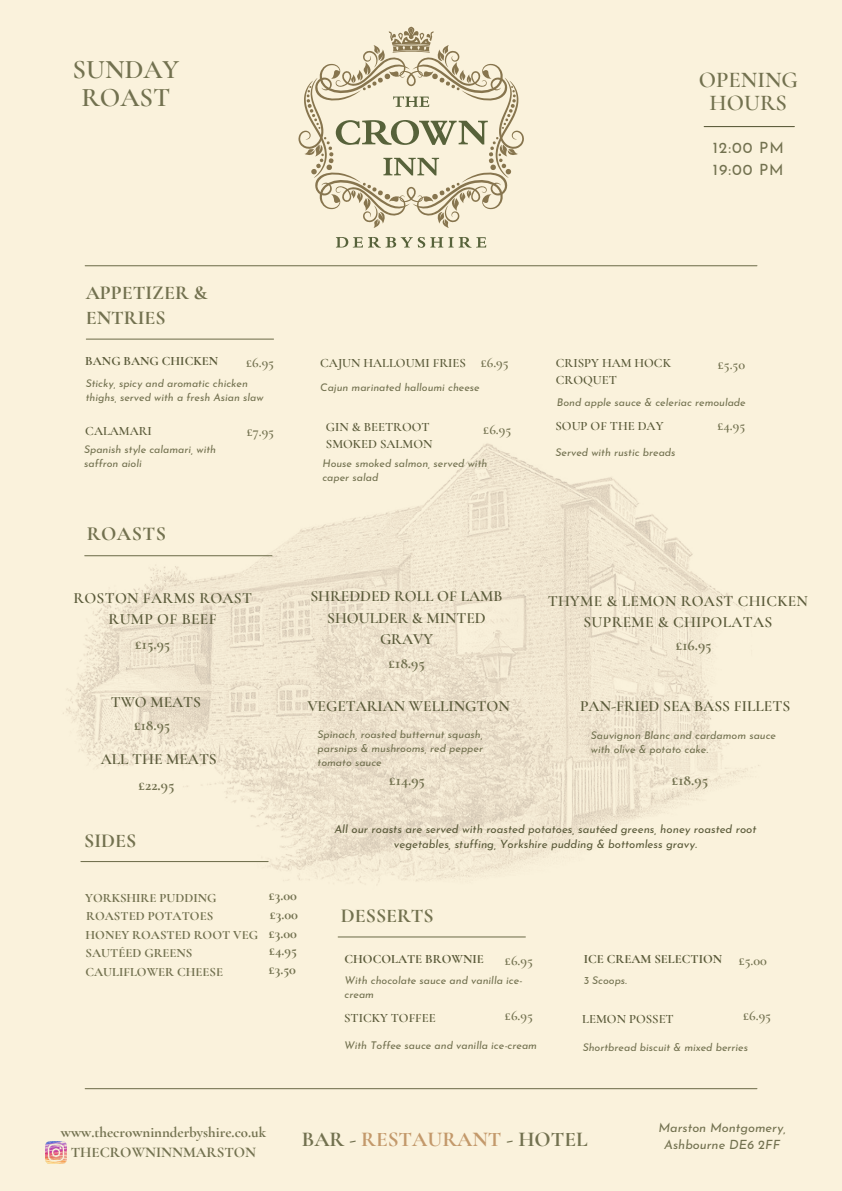
<style>
.page{position:relative;width:842px;height:1191px;background:#fff}
.page>*{position:absolute;margin:0;border:0;box-sizing:border-box;transform-origin:0 0}
.t1{font:600 26.9px/27.6px "Cormorant Garamond";color:#72714f;text-align:center}
.t2{font:600 22.6px/23.3px "Cormorant Garamond";color:#72714f;text-align:center}
.t3{font:700 21.2px "Cormorant Garamond";color:#72714f}
.t4{font:700 20px "Cormorant Garamond";letter-spacing:.02em;color:#72714f}
.t5{font:700 19.8px/24.4px "Cormorant Garamond";color:#72714f}
.t6{font:600 15.5px/21.2px "Cormorant Garamond";color:#595938;text-align:center}
.t7{font:600 15.5px/21.2px "Cormorant Garamond";letter-spacing:.02em;color:#595938;text-align:center}
.t8{font:700 15.5px "Cormorant Garamond";color:#72714f}
.t9{font:15.5px/21.2px "Josefin Sans";letter-spacing:.06em;color:#72714f}
.t10{font:700 14.8px/20.1px "Cormorant Garamond";color:#72714f;text-align:center}
.t11{font:600 14.1px "Cormorant Garamond";color:#72714f}
.t12{font:700 14.1px/16.6px "Cormorant Garamond";color:#72714f}
.t13{font:600 12.7px/17px "Cormorant Garamond";color:#595938}
.t14{font:700 12.7px/18.5px "Cormorant Garamond";color:#72714f}
.t15{font:700 12.7px "Cormorant Garamond";color:#595938}
.t16{font:italic 12.7px/16.8px "Josefin Sans";color:#72714f;text-align:center}
.t17{font:italic 11.3px/15.1px "Josefin Sans";color:#595938;text-align:center}
.t18{font:italic 10.6px/14.1px "Josefin Sans";color:#72714f}
.s1{color:#c3996b}
</style>
<div class="page">
<img style="left:0;top:0;width:842px;height:1191px">
<hr style="left:85px;top:265px;width:672px;height:1px;background:#72714f">
<hr style="left:81px;top:861px;width:187px;height:1px;background:#72714f">
<hr style="left:704px;top:126px;width:90px;height:1px;background:#595938">
<hr style="left:85px;top:1088px;width:672px;height:1px;background:#72714f">
<hr style="left:86px;top:338px;width:188px;height:2px;background:#72714f">
<hr style="left:85px;top:555px;width:187px;height:1px;background:#72714f">
<hr style="left:338px;top:936px;width:187px;height:1px;background:#72714f">
<img style="left:46px;top:1141px;width:21px;height:22px">
<svg style="left:298px;top:27px;width:226px;height:201px;background:#e2dac1"></svg>
<svg style="left:336px;top:237px;width:150px;height:11px;background:#c9c6ab"></svg>
<p class="t1" style="left:73px;top:55px;width:108px">SUNDAY<br>ROAST</p>
<p class="t5" style="left:86px;top:280px;width:123px">APPETIZER &amp;<br>ENTRIES</p>
<p class="t15" style="left:85px;top:353px;width:134px">BANG BANG CHICKEN</p>
<p class="t11" style="left:246px;top:354px;width:29px">£6.95</p>
<p class="t11" style="left:481px;top:354px;width:29px">£6.95</p>
<p class="t13" style="left:320px;top:354px;width:147px">CAJUN HALLOUMI FRIES</p>
<p class="t18" style="left:320px;top:379px;width:161px">Cajun marinated halloumi cheese</p>
<p class="t13" style="left:326px;top:418px;width:108px">GIN &amp; BEETROOT<br>SMOKED SALMON</p>
<p class="t18" style="left:86px;top:375px;width:179px">Sticky, spicy and aromatic chicken thighs, served with a fresh Asian slaw</p>
<p class="t13" style="left:85px;top:422px;width:68px">CALAMARI</p>
<p class="t11" style="left:247px;top:423px;width:29px">£7.95</p>
<p class="t11" style="left:483px;top:420px;width:29px">£6.95</p>
<p class="t18" style="left:84px;top:441px;width:133px">Spanish style calamari, with saffron aioli</p>
<p class="t18" style="left:322px;top:455px;width:166px">House smoked salmon, served with caper salad</p>
<p class="t4" style="left:87px;top:521px;width:81px">ROASTS</p>
<p class="t2" style="left:699px;top:68px;width:101px">OPENING<br>HOURS</p>
<p class="t9" style="left:713px;top:136px;width:72px">12:00 PM<br>19:00 PM</p>
<p class="t13" style="left:556px;top:354px;width:117px">CRISPY HAM HOCK<br>CROQUET</p>
<p class="t11" style="left:718px;top:356px;width:29px">£5.50</p>
<p class="t18" style="left:557px;top:394px;width:190px">Bond apple sauce &amp; celeriac remoulade</p>
<p class="t13" style="left:555px;top:417px;width:109px">SOUP OF THE DAY</p>
<p class="t18" style="left:555px;top:444px;width:122px">Served with rustic breads</p>
<p class="t11" style="left:717px;top:417px;width:29px">£4.95</p>
<p class="t6" style="left:310px;top:585px;width:194px">SHREDDED ROLL OF LAMB<br>SHOULDER &amp; MINTED<br>GRAVY</p>
<p class="t7" style="left:73px;top:587px;width:180px">ROSTON FARMS ROAST<br>RUMP OF BEEF</p>
<p class="t7" style="left:548px;top:590px;width:262px">THYME &amp; LEMON ROAST CHICKEN<br>SUPREME &amp; CHIPOLATAS</p>
<p class="t8" style="left:135px;top:634px;width:37px">£15.95</p>
<p class="t8" style="left:676px;top:635px;width:37px">£16.95</p>
<p class="t6" style="left:111px;top:691px;width:92px">TWO MEATS</p>
<p class="t8" style="left:134px;top:716px;width:38px">£18.95</p>
<p class="t6" style="left:101px;top:748px;width:118px">ALL THE MEATS</p>
<p class="t8" style="left:138px;top:775px;width:38px">£22.95</p>
<p class="t5" style="left:84px;top:828px;width:54px">SIDES</p>
<p class="t8" style="left:388px;top:653px;width:38px">£18.95</p>
<p class="t6" style="left:307px;top:695px;width:204px">VEGETARIAN WELLINGTON</p>
<p class="t18" style="left:318px;top:726px;width:167px;text-align:justify">Spinach, roasted butternut squash, parsnips &amp; mushrooms, red pepper tomato sauce</p>
<p class="t8" style="left:389px;top:770px;width:37px">£14.95</p>
<p class="t6" style="left:580px;top:695px;width:212px">PAN-FRIED SEA BASS FILLETS</p>
<p class="t18" style="left:591px;top:727px;width:187px">Sauvignon Blanc and cardamom sauce with olive &amp; potato cake.</p>
<p class="t8" style="left:672px;top:770px;width:38px">£18.95</p>
<p class="t17" style="left:334px;top:820px;width:424px">All our roasts are served with roasted potatoes, sautéed greens, honey roasted root vegetables, stuffing, Yorkshire pudding &amp; bottomless gravy.</p>
<p class="t14" style="left:85px;top:888px;width:174px">YORKSHIRE PUDDING<br>ROASTED POTATOES<br>HONEY ROASTED ROOT VEG<br>SAUTÉED GREENS<br>CAULIFLOWER CHEESE</p>
<p class="t12" style="left:269px;top:887px;width:30px">£3.00</p>
<p class="t12" style="left:270px;top:905px;width:30px;rotate:1deg">£3.00</p>
<p class="t12" style="left:269px;top:925px;width:30px">£3.00 £4.95</p>
<p class="t12" style="left:269px;top:961px;width:29px">£3.50</p>
<p class="t5" style="left:341px;top:903px;width:94px">DESSERTS</p>
<p class="t15" style="left:344px;top:950px;width:141px">CHOCOLATE BROWNIE</p>
<p class="t11" style="left:505px;top:951px;width:29px">£6.95</p>
<p class="t15" style="left:584px;top:950px;width:140px">ICE CREAM SELECTION</p>
<p class="t18" style="left:584px;top:972px;width:45px">3 Scoops.</p>
<p class="t18" style="left:345px;top:972px;width:179px">With chocolate sauce and vanilla ice&shy;cream</p>
<p class="t11" style="left:739px;top:951px;width:30px">£5.00</p>
<p class="t13" style="left:344px;top:1009px;width:93px">STICKY TOFFEE</p>
<p class="t11" style="left:505px;top:1006px;width:29px">£6.95</p>
<p class="t13" style="left:582px;top:1010px;width:93px">LEMON POSSET</p>
<p class="t11" style="left:743px;top:1006px;width:29px">£6.95</p>
<p class="t18" style="left:344px;top:1037px;width:194px">With Toffee sauce and vanilla ice-cream</p>
<p class="t18" style="left:583px;top:1039px;width:167px">Shortbread biscuit &amp; mixed berries</p>
<p class="t10" style="left:61px;top:1121px;width:207px">www.thecrowninnderbyshire.co.uk<br>THECROWNINNMARSTON</p>
<p class="t3" style="left:302px;top:1126px;width:287px">BAR - <span class="s1">RESTAURANT</span> - HOTEL</p>
<p class="t16" style="left:658px;top:1118px;width:129px">Marston Montgomery,<br>Ashbourne DE6 2FF</p>
</div>
